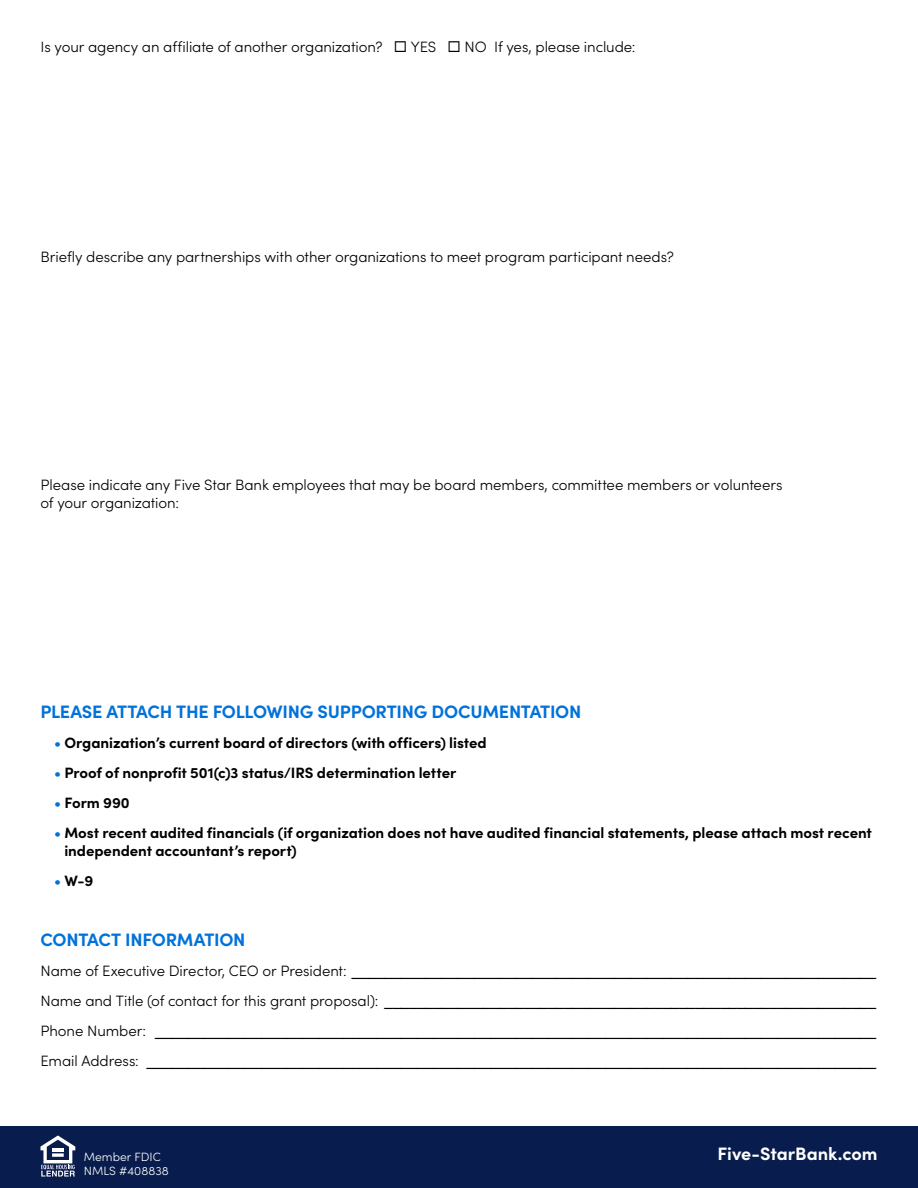
<style>
.page{position:relative;width:918px;height:1188px;background:#fff}
.page>*{position:absolute;margin:0;border:0;box-sizing:border-box;transform-origin:0 0}
.t1{font:700 18px "Sofia Pro";letter-spacing:-.01em;color:#0072da}
.t2{font:700 18px "Sofia Pro";color:#fff}
.t3{font:15px/30px "Arial";color:#000;text-align:justify}
.t4{font:300 15px/18px "Sofia Pro";letter-spacing:-.005em;color:#000}
.t5{font:700 15px/18px "Sofia Pro";letter-spacing:-.005em;color:#000}
.t6{font:300 12px "Sofia Pro";letter-spacing:.005em;color:#fff}
.s1{color:#0072da}
.s2{font-family:"Sofia Pro";font-weight:300}
</style>
<div class="page">
<div style="left:0;top:1126px;width:918px;height:62px;background:#081d4d"></div>
<svg style="left:41px;top:1135px;width:34px;height:42px"></svg>
<p class="t4" style="left:40px;top:37px;width:597px">Is your agency an affiliate of another organization? ◻ YES ◻ NO If yes, please include:</p>
<p class="t4" style="left:40px;top:247px;width:635px">Briefly describe any partnerships with other organizations to meet program participant needs?</p>
<p class="t4" style="left:40px;top:475px;width:744px">Please indicate any Five Star Bank employees that may be board members, committee members or volunteers of your organization:</p>
<p class="t1" style="left:40px;top:698px;width:543px">PLEASE ATTACH THE FOLLOWING SUPPORTING DOCUMENTATION</p>
<p class="t5" style="left:54px;top:733px;width:434px"><span class="s1">•</span> Organization’s current board of directors (with officers) listed</p>
<p class="t5" style="left:54px;top:763px;width:404px"><span class="s1">•</span> Proof of nonprofit 501(c)3 status/IRS determination letter</p>
<p class="t5" style="left:54px;top:793px;width:77px"><span class="s1">•</span> Form 990</p>
<p class="t5" style="left:64px;top:823px;width:809px;text-indent:-10px"><span class="s1">•</span> Most recent audited financials (if organization does not have audited financial statements, please attach most recent independent accountant’s report)</p>
<p class="t5" style="left:54px;top:871px;width:41px"><span class="s1">•</span> W-9</p>
<p class="t1" style="left:40px;top:926px;width:207px">CONTACT INFORMATION</p>
<p class="t3" style="left:40px;top:956px;width:837px"><span class="s2">Name of Executive Director, CEO or President:</span> ________________________________________________________________ <span class="s2">Name and Title (of contact for this grant proposal):</span> ____________________________________________________________ <span class="s2">Phone Number:</span> ________________________________________________________________________________________ <span class="s2">Email Address:</span> _________________________________________________________________________________________</p>
<p class="t6" style="left:84px;top:1148px;width:79px">Member FDIC</p>
<p class="t6" style="left:84px;top:1163px;width:87px">NMLS #408838</p>
<p class="t2" style="left:718px;top:1140px;width:161px">Five-StarBank.com</p>
</div>
